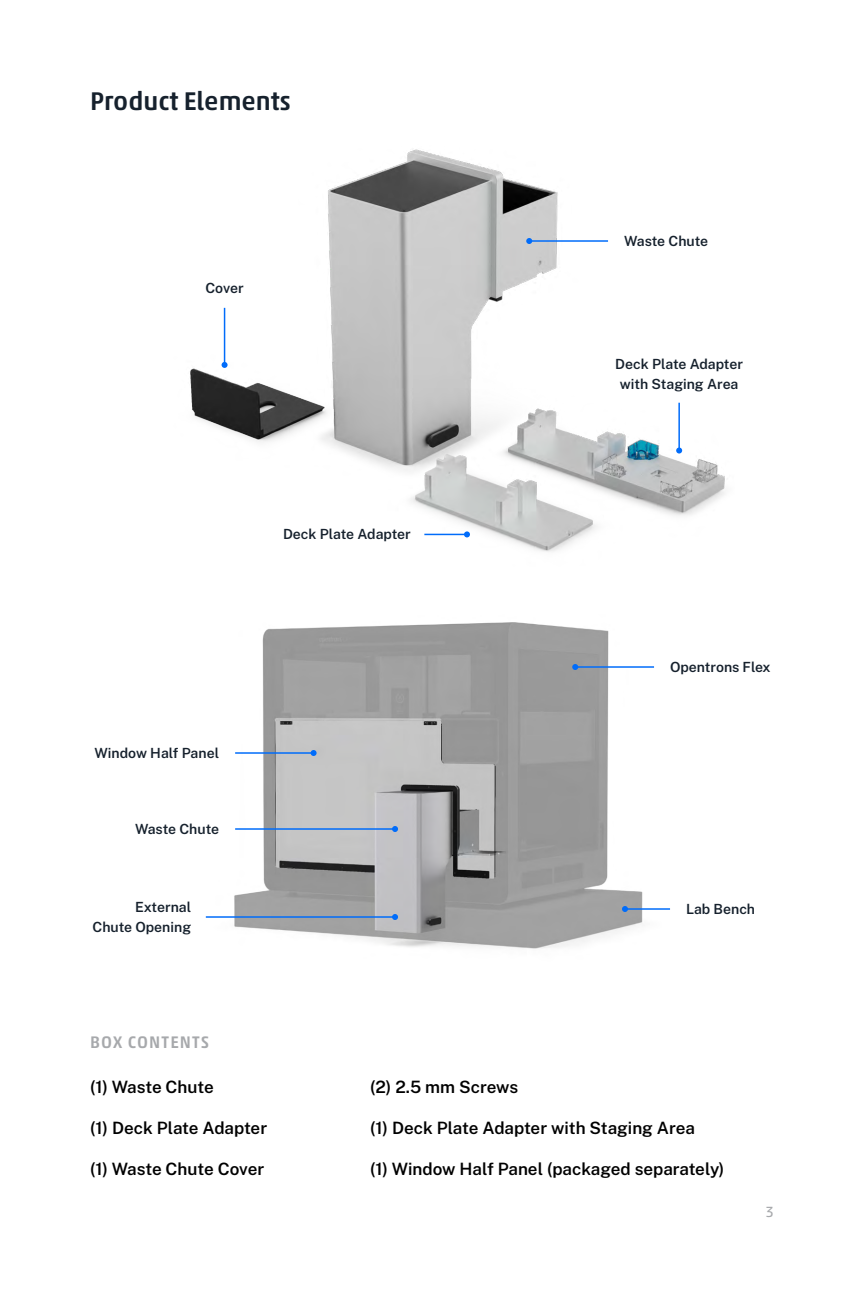
<style>
.page{position:relative;width:864px;height:1296px;background:#fff}
.page>*{position:absolute;margin:0;border:0;box-sizing:border-box;transform-origin:0 0}
.t1{font:500 26px "Akko Pro";color:#16212d}
.t2{font:600 17px "Public Sans";color:#000}
.t3{font:500 17px "Akko Pro";letter-spacing:.065em;color:#a7a9ac}
.t4{font:15px "Akko Pro";color:#a7a9ac}
.t5{font:600 14px/20px "Public Sans";color:#16212d;text-align:center}
</style>
<div class="page">
<img style="left:190px;top:149px;width:535px;height:403px">
<hr style="left:678px;top:403px;width:2px;height:48px;background:#006cfa">
<svg style="left:676px;top:448px;width:6px;height:6px"></svg>
<hr style="left:529px;top:240px;width:79px;height:2px;background:#006cfa">
<svg style="left:526px;top:238px;width:6px;height:6px"></svg>
<hr style="left:224px;top:308px;width:1px;height:57px;background:#006cfa">
<svg style="left:222px;top:362px;width:6px;height:6px"></svg>
<hr style="left:424px;top:534px;width:43px;height:1px;background:#006cfa">
<svg style="left:464px;top:531px;width:6px;height:6px"></svg>
<img style="left:205px;top:622px;width:438px;height:327px">
<hr style="left:575px;top:666px;width:79px;height:2px;background:#006cfa">
<svg style="left:572px;top:664px;width:6px;height:6px"></svg>
<hr style="left:625px;top:908px;width:45px;height:2px;background:#006cfa">
<svg style="left:622px;top:906px;width:6px;height:6px"></svg>
<hr style="left:235px;top:828px;width:160px;height:2px;background:#006cfa">
<svg style="left:392px;top:826px;width:6px;height:6px"></svg>
<hr style="left:235px;top:752px;width:79px;height:2px;background:#006cfa">
<svg style="left:311px;top:750px;width:6px;height:6px"></svg>
<hr style="left:206px;top:916px;width:189px;height:2px;background:#006cfa">
<svg style="left:392px;top:914px;width:6px;height:6px"></svg>
<h1 class="t1" style="left:90px;top:85px;width:202px">Product Elements</h1>
<p class="t5" style="left:205px;top:278px;width:40px">Cover</p>
<p class="t5" style="left:283px;top:524px;width:129px">Deck Plate Adapter</p>
<p class="t5" style="left:95px;top:742px;width:126px">Window Half Panel</p>
<p class="t5" style="left:135px;top:818px;width:86px">Waste Chute</p>
<p class="t5" style="left:93px;top:896px;width:100px;text-align:right">External<br>Chute Opening</p>
<p class="t5" style="left:624px;top:230px;width:86px">Waste Chute</p>
<p class="t5" style="left:615px;top:354px;width:129px">Deck Plate Adapter with Staging Area</p>
<p class="t5" style="left:670px;top:656px;width:102px">Opentrons Flex</p>
<p class="t5" style="left:686px;top:898px;width:70px">Lab Bench</p>
<p class="t3" style="left:90px;top:1032px;width:121px">BOX CONTENTS</p>
<p class="t2" style="left:90px;top:1076px;width:125px">(1) Waste Chute</p>
<p class="t2" style="left:90px;top:1117px;width:179px">(1) Deck Plate Adapter</p>
<p class="t2" style="left:90px;top:1158px;width:176px">(1) Waste Chute Cover</p>
<p class="t2" style="left:370px;top:1076px;width:150px">(2) 2.5 mm Screws</p>
<p class="t2" style="left:370px;top:1117px;width:326px">(1) Deck Plate Adapter with Staging Area</p>
<p class="t2" style="left:370px;top:1158px;width:356px">(1) Window Half Panel (packaged separately)</p>
<p class="t4" style="left:766px;top:1203px;width:10px">3</p>
</div>
